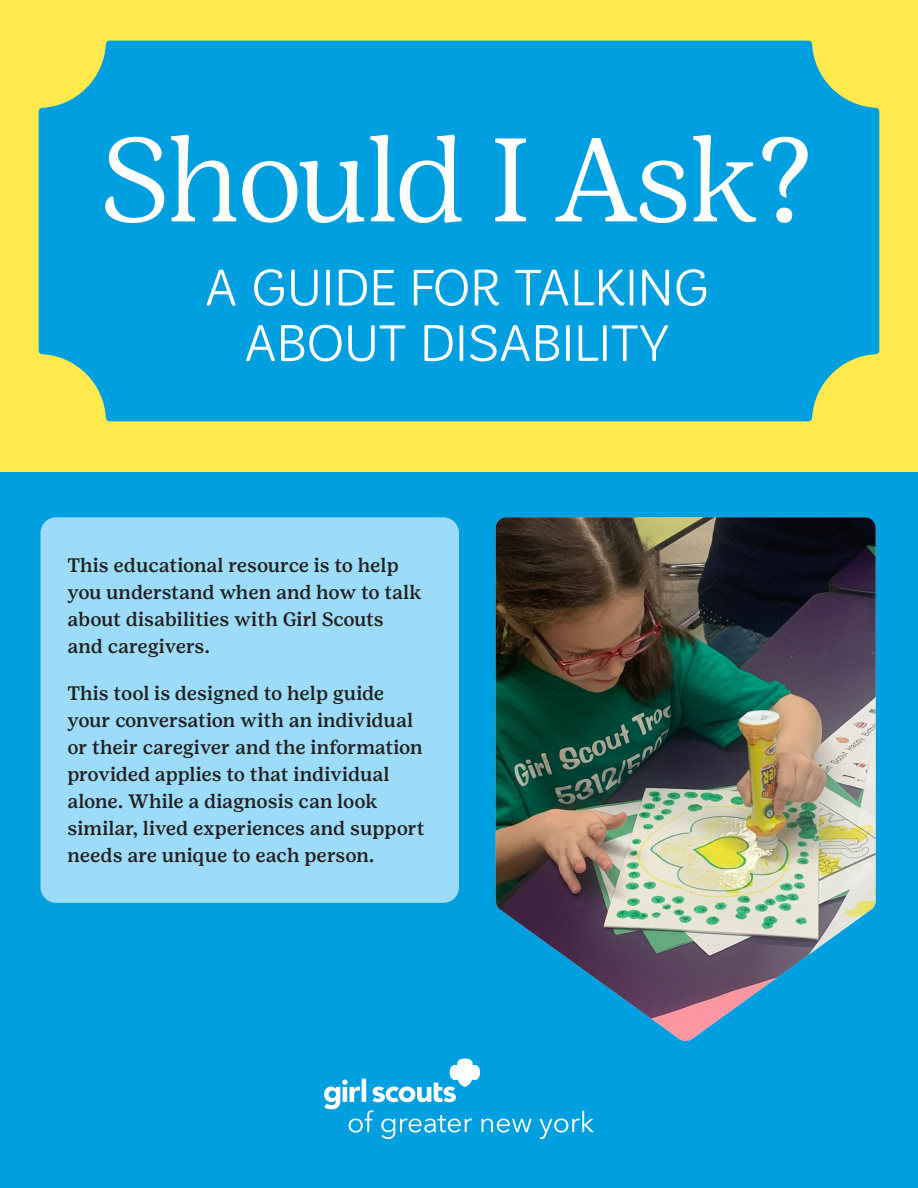
<style>
.page{position:relative;width:918px;height:1188px;background:#ffe94d}
.page>*{position:absolute;margin:0;border:0;box-sizing:border-box;transform-origin:0 0}
.t1{font:300 118.5px "Girl Scout Display";letter-spacing:-.01em;color:#fff}
.t2{font:300 55.5px/55.5px "Trefoil Sans";letter-spacing:.01em;color:#fff;text-align:center}
.t3{font:500 19.5px/27px "Girl Scout Text";color:#231f20}
</style>
<div class="page">
<div style="left:0;top:472px;width:918px;height:716px;background:#009fdf"></div>
<svg style="left:324px;top:1059px;width:208px;height:80px"></svg>
<svg style="left:539px;top:1111px;width:55px;height:28px"></svg>
<img style="left:496px;top:517px;width:380px;height:524px">
<div style="left:39px;top:41px;width:840px;height:380px;background:#009fdf"></div>
<div style="left:40px;top:517px;width:419px;height:386px;background:#9cdcf8;border-radius:16px"></div>
<p class="t1" style="left:102px;top:113px;width:712px">Should I Ask?</p>
<p class="t2" style="left:205px;top:259px;width:505px">A GUIDE FOR TALKING<br>ABOUT DISABILITY</p>
<p class="t3" style="left:68px;top:552px;width:356px">This educational resource is to help you understand when and how to talk about disabilities with Girl Scouts and caregivers.</p>
<p class="t3" style="left:68px;top:680px;width:359px">This tool is designed to help guide your conversation with an individual or their caregiver and the information provided applies to that individual alone. While a diagnosis can look similar, lived experiences and support needs are unique to each person.</p>
</div>
